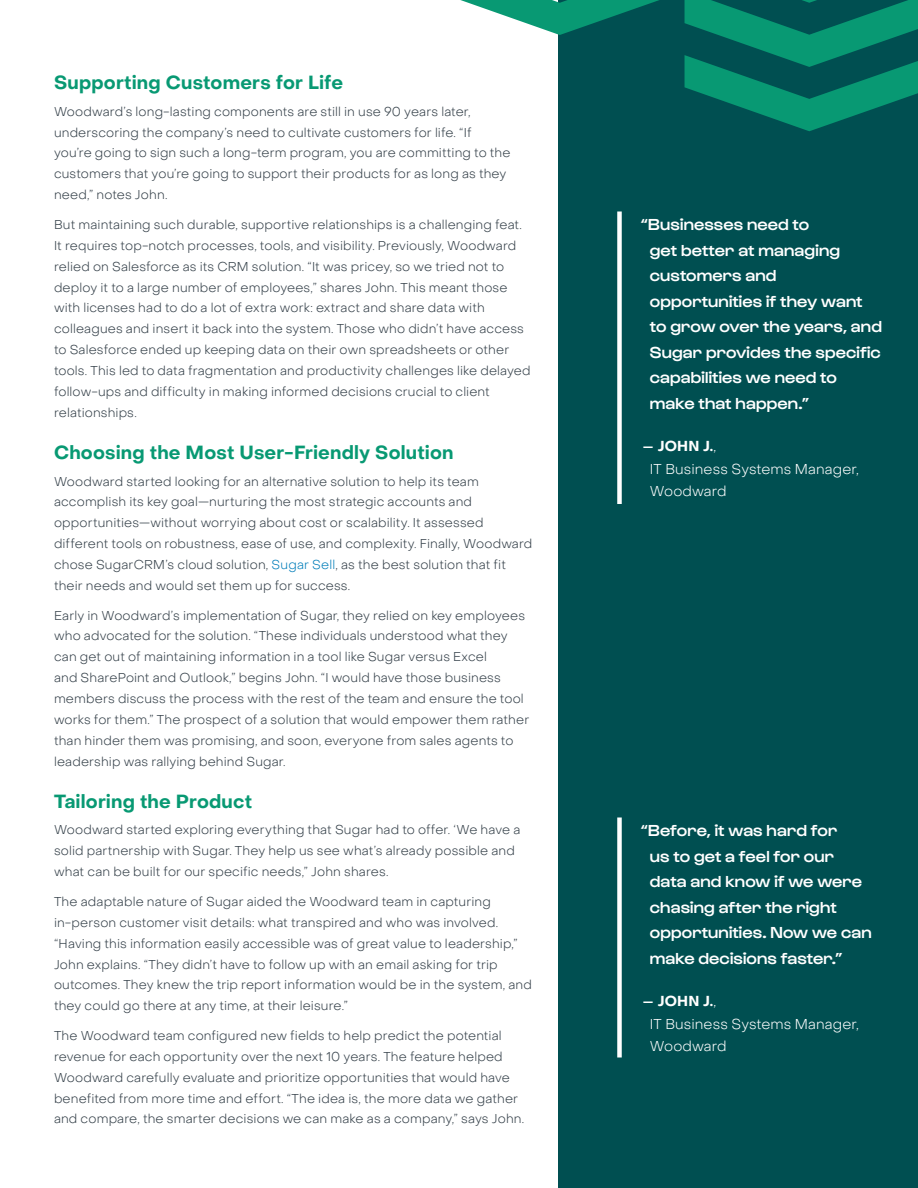
<style>
.page{position:relative;width:918px;height:1188px;background:#fff}
.page>*{position:absolute;margin:0;border:0;box-sizing:border-box;transform-origin:0 0}
.t1{font:700 18.75px "Object Sans";letter-spacing:.01em;color:#089973}
.t2{font:500 16.5px/25.5px "Gustavo";letter-spacing:.01em;color:#fff}
.t3{font:300 14.25px/22.5px "Object Sans";letter-spacing:.01em;color:#fff}
.t4{font:300 12.75px/20.9px "Object Sans";letter-spacing:.01em;color:#333f48}
.s1{color:#007db9}
.s2{font-weight:700;font-size:12px}
.s3{font-weight:700}
</style>
<div class="page">
<div style="left:559px;top:0;width:359px;height:1188px;background:#004f51"></div>
<div style="left:617px;top:211px;width:5px;height:293px;background:#fff"></div>
<div style="left:617px;top:817px;width:5px;height:240px;background:#fff"></div>
<svg style="left:685px;top:0;width:233px;height:131px"></svg>
<svg style="left:460px;top:0;width:199px;height:35px"></svg>
<h1 class="t1" style="left:54px;top:75px;width:291px">Supporting Customers for Life</h1>
<p class="t4" style="left:54px;top:102px;width:458px">Woodward’s long-lasting components are still in use 90 years later, underscoring the company’s need to cultivate customers for life. “If you’re going to sign such a long-term program, you are committing to the customers that you’re going to support their products for as long as they need,” notes John.</p>
<p class="t4" style="left:54px;top:215px;width:478px">But maintaining such durable, supportive relationships is a challenging feat.<br>It requires top-notch processes, tools, and visibility. Previously, Woodward relied on Salesforce as its CRM solution. “It was pricey, so we tried not to deploy it to a large number of employees,” shares John. This meant those with licenses had to do a lot of extra work: extract and share data with colleagues and insert it back into the system. Those who didn’t have access to Salesforce ended up keeping data on their own spreadsheets or other tools. This led to data fragmentation and productivity challenges like delayed follow-ups and difficulty in making informed decisions crucial to client relationships.</p>
<h1 class="t1" style="left:54px;top:444px;width:401px">Choosing the Most User-Friendly Solution</h1>
<p class="t4" style="left:54px;top:472px;width:480px">Woodward started looking for an alternative solution to help its team accomplish its key goal—nurturing the most strategic accounts and opportunities—without worrying about cost or scalability. It assessed different tools on robustness, ease of use, and complexity. Finally, Woodward chose SugarCRM’s cloud solution, <span class="s1">Sugar Sell</span>, as the best solution that fit their needs and would set them up for success.</p>
<p class="t4" style="left:54px;top:606px;width:477px">Early in Woodward’s implementation of Sugar, they relied on key employees who advocated for the solution. “These individuals understood what they can get out of maintaining information in a tool like Sugar versus Excel<br>and SharePoint and Outlook,” begins John. “I would have those business members discuss the process with the rest of the team and ensure the tool works for them.” The prospect of a solution that would empower them rather than hinder them was promising, and soon, everyone from sales agents to leadership was rallying behind Sugar.</p>
<h1 class="t1" style="left:54px;top:793px;width:200px">Tailoring the Product</h1>
<p class="t4" style="left:54px;top:821px;width:468px">Woodward started exploring everything that Sugar had to offer. ‘We have a solid partnership with Sugar. They help us see what’s already possible and what can be built for our specific needs,” John shares.</p>
<p class="t4" style="left:54px;top:892px;width:479px">The adaptable nature of Sugar aided the Woodward team in capturing in-person customer visit details: what transpired and who was involved. “Having this information easily accessible was of great value to leadership,” John explains. “They didn’t have to follow up with an email asking for trip outcomes. They knew the trip report information would be in the system, and they could go there at any time, at their leisure.”</p>
<p class="t4" style="left:54px;top:1026px;width:472px">The Woodward team configured new fields to help predict the potential revenue for each opportunity over the next 10 years. The feature helped Woodward carefully evaluate and prioritize opportunities that would have benefited from more time and effort. “The idea is, the more data we gather and compare, the smarter decisions we can make as a company,” says John.</p>
<p class="t2" style="left:650px;top:213px;width:234px;text-indent:-9px">“Businesses need to<br>get better at managing customers and opportunities if they want to grow over the years, and<br>Sugar provides the specific capabilities we need to make that happen.”</p>
<p class="t3" style="left:650px;top:436px;width:211px;text-indent:-7px"><span class="s2">—</span> <span class="s3">JOHN J.</span>,<br>IT Business Systems Manager,<br>Woodward</p>
<p class="t2" style="left:650px;top:819px;width:223px;text-indent:-9px">“Before, it was hard for<br>us to get a feel for our data and know if we were chasing after the right opportunities. Now we can make decisions faster.”</p>
<p class="t3" style="left:650px;top:991px;width:211px;text-indent:-7px"><span class="s2">—</span> <span class="s3">JOHN J.</span>,<br>IT Business Systems Manager,<br>Woodward</p>
</div>
